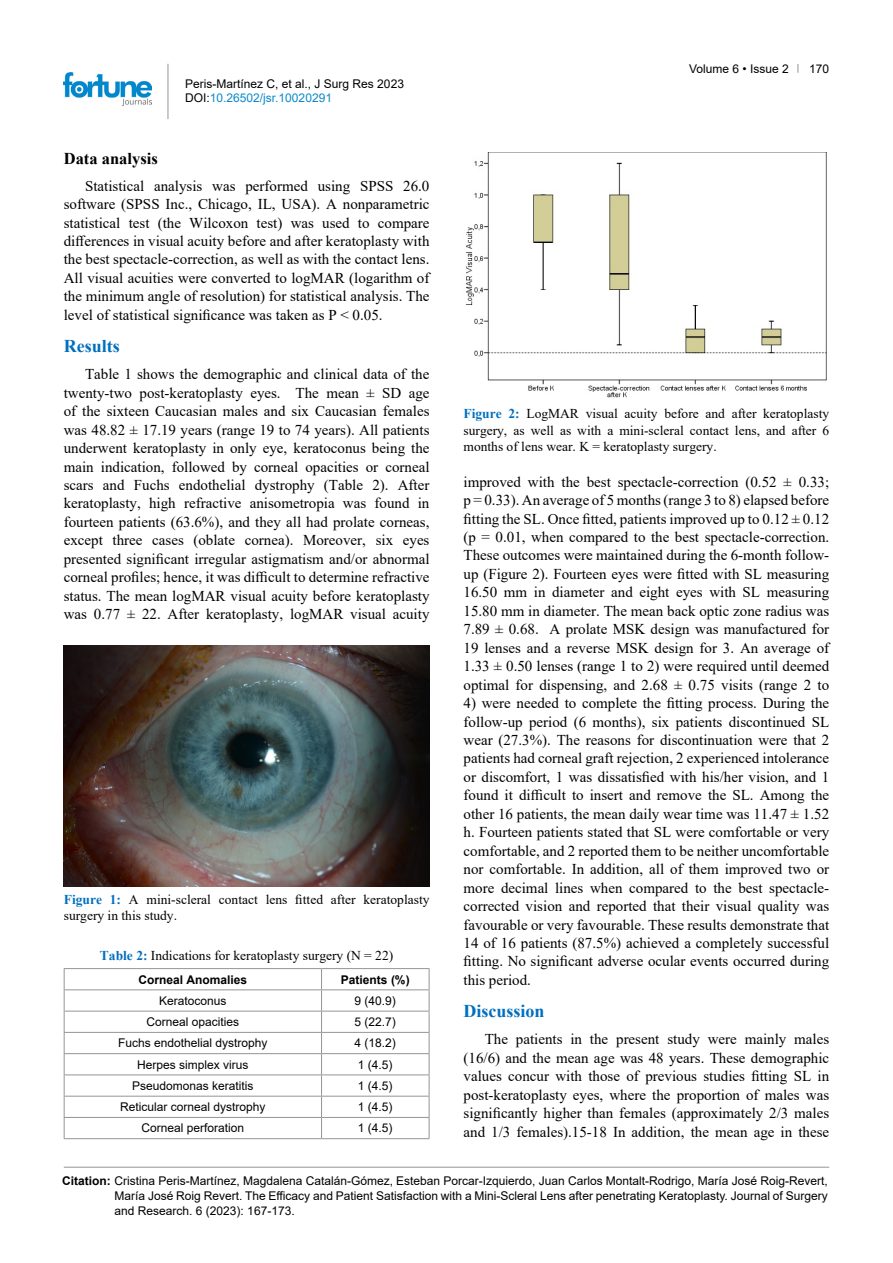
<style>
.page{position:relative;width:893px;height:1263px;background:#fff}
.page>*{position:absolute;margin:0;border:0;box-sizing:border-box;transform-origin:0 0}
.t1{font:700 18px "Times New Roman";color:#006fc0}
.t2{font:700 16.5px "Times New Roman";color:#000}
.t3{font:15px/18.5px "Times New Roman";color:#000;text-align:justify}
.t4{font:13.5px/16.5px "Times New Roman";color:#000}
.t5{font:12px/15px "Arial";color:#000}
.t6{font:700 12px "Arial";color:#000}
.s1{color:#0a88ca}
.s2{font-weight:700;color:#006fc0}
.s3{font-weight:700}
</style>
<div class="page">
<hr style="left:168px;top:64px;width:1px;height:55px;background:#939598">
<img style="left:64px;top:72px;width:88px;height:33px">
<hr style="left:64px;top:1167px;width:765px;height:1px;background:#939598">
<img style="left:64px;top:646px;width:365px;height:240px">
<hr style="left:64px;top:968px;width:258px;height:1px;background:#939598">
<hr style="left:322px;top:968px;width:107px;height:1px;background:#939598">
<hr style="left:64px;top:989px;width:258px;height:1px;background:#939598">
<hr style="left:322px;top:989px;width:107px;height:1px;background:#939598">
<hr style="left:64px;top:1011px;width:258px;height:1px;background:#939598">
<hr style="left:322px;top:1011px;width:107px;height:1px;background:#939598">
<hr style="left:64px;top:1032px;width:258px;height:1px;background:#939598">
<hr style="left:322px;top:1032px;width:107px;height:1px;background:#939598">
<hr style="left:64px;top:1053px;width:258px;height:1px;background:#939598">
<hr style="left:322px;top:1053px;width:107px;height:1px;background:#939598">
<hr style="left:64px;top:1074px;width:258px;height:1px;background:#939598">
<hr style="left:322px;top:1074px;width:107px;height:1px;background:#939598">
<hr style="left:64px;top:1096px;width:258px;height:1px;background:#939598">
<hr style="left:322px;top:1096px;width:107px;height:1px;background:#939598">
<hr style="left:64px;top:1117px;width:258px;height:1px;background:#939598">
<svg style="left:64px;top:969px;width:1px;height:169px"></svg>
<hr style="left:322px;top:1117px;width:107px;height:1px;background:#939598">
<svg style="left:321px;top:969px;width:1px;height:169px"></svg>
<svg style="left:429px;top:969px;width:1px;height:169px"></svg>
<hr style="left:64px;top:1138px;width:258px;height:1px;background:#939598">
<hr style="left:322px;top:1138px;width:107px;height:1px;background:#939598">
<img style="left:466px;top:152px;width:360px;height:246px">
<p class="t5" style="left:185px;top:76px;width:220px;line-height:14.4px">Peris-Martínez C, et al., J Surg Res 2023<br>DOI:<span class="s1">10.26502/jsr.10020291</span></p>
<p class="t2" style="left:64px;top:146px;width:95px">Data analysis</p>
<p class="t3" style="left:64px;top:176px;width:367px;text-indent:21px">Statistical analysis was performed using SPSS 26.0 software (SPSS Inc., Chicago, IL, USA). A nonparametric statistical test (the Wilcoxon test) was used to compare differences in visual acuity before and after keratoplasty with the best spectacle-correction, as well as with the contact lens.<br>All visual acuities were converted to logMAR (logarithm of the minimum angle of resolution) for statistical analysis. The level of statistical significance was taken as P &lt; 0.05.</p>
<p class="t1" style="left:64px;top:333px;width:57px">Results</p>
<p class="t3" style="left:64px;top:365px;width:367px;text-indent:21px">Table 1 shows the demographic and clinical data of the twenty-two post-keratoplasty eyes. The mean ± SD age of the sixteen Caucasian males and six Caucasian females was 48.82 ± 17.19 years (range 19 to 74 years). All patients underwent keratoplasty in only eye, keratoconus being the main indication, followed by corneal opacities or corneal scars and Fuchs endothelial dystrophy (Table 2). After keratoplasty, high refractive anisometropia was found in fourteen patients (63.6%), and they all had prolate corneas, except three cases (oblate cornea). Moreover, six eyes presented significant irregular astigmatism and/or abnormal corneal profiles; hence, it was difficult to determine refractive status. The mean logMAR visual acuity before keratoplasty was 0.77 ± 22. After keratoplasty, logMAR visual acuity</p>
<p class="t4" style="left:64px;top:891px;width:367px"><span class="s2">Figure 1:</span> A mini-scleral contact lens fitted after keratoplasty surgery in this study.</p>
<p class="t4" style="left:100px;top:946px;width:295px"><span class="s2">Table 2:</span> Indications for keratoplasty surgery (N = 22)</p>
<p class="t6" style="left:138px;top:971px;width:110px">Corneal Anomalies</p>
<p class="t6" style="left:341px;top:971px;width:70px">Patients (%)</p>
<p class="t5" style="left:159px;top:993px;width:69px">Keratoconus</p>
<p class="t5" style="left:355px;top:993px;width:43px">9 (40.9)</p>
<p class="t5" style="left:146px;top:1014px;width:94px">Corneal opacities</p>
<p class="t5" style="left:355px;top:1014px;width:43px">5 (22.7)</p>
<p class="t5" style="left:118px;top:1035px;width:151px">Fuchs endothelial dystrophy</p>
<p class="t5" style="left:355px;top:1035px;width:43px">4 (18.2)</p>
<p class="t5" style="left:137px;top:1057px;width:113px">Herpes simplex virus</p>
<p class="t5" style="left:358px;top:1057px;width:36px">1 (4.5)</p>
<p class="t5" style="left:132px;top:1078px;width:123px">Pseudomonas keratitis</p>
<p class="t5" style="left:358px;top:1078px;width:36px">1 (4.5)</p>
<p class="t5" style="left:120px;top:1099px;width:147px">Reticular corneal dystrophy</p>
<p class="t5" style="left:358px;top:1099px;width:36px">1 (4.5)</p>
<p class="t5" style="left:141px;top:1121px;width:104px">Corneal perforation</p>
<p class="t5" style="left:358px;top:1121px;width:36px">1 (4.5)</p>
<p class="t5" style="left:689px;top:61px;width:101px">Volume 6 • Issue 2</p>
<p class="t5" style="left:809px;top:61px;width:22px">170</p>
<p class="t4" style="left:463px;top:405px;width:367px;text-align:justify"><span class="s2">Figure 2:</span> LogMAR visual acuity before and after keratoplasty surgery, as well as with a mini-scleral contact lens, and after 6 months of lens wear. K = keratoplasty surgery.</p>
<p class="t3" style="left:463px;top:472px;width:367px">improved with the best spectacle-correction (0.52 ± 0.33; p = 0.33). An average of 5 months (range 3 to 8) elapsed before fitting the SL. Once fitted, patients improved up to 0.12 ± 0.12 (p = 0.01, when compared to the best spectacle-correction.<br>These outcomes were maintained during the 6-month follow&shy;up (Figure 2). Fourteen eyes were fitted with SL measuring 16.50 mm in diameter and eight eyes with SL measuring 15.80 mm in diameter. The mean back optic zone radius was 7.89 ± 0.68. A prolate MSK design was manufactured for 19 lenses and a reverse MSK design for 3. An average of 1.33 ± 0.50 lenses (range 1 to 2) were required until deemed optimal for dispensing, and 2.68 ± 0.75 visits (range 2 to</p>
<p class="t3" style="left:463px;top:693px;width:367px">4) were needed to complete the fitting process. During the follow-up period (6 months), six patients discontinued SL wear (27.3%). The reasons for discontinuation were that 2 patients had corneal graft rejection, 2 experienced intolerance or discomfort, 1 was dissatisfied with his/her vision, and 1 found it difficult to insert and remove the SL. Among the other 16 patients, the mean daily wear time was 11.47 ± 1.52 h. Fourteen patients stated that SL were comfortable or very comfortable, and 2 reported them to be neither uncomfortable nor comfortable. In addition, all of them improved two or more decimal lines when compared to the best spectacle&shy;corrected vision and reported that their visual quality was favourable or very favourable. These results demonstrate that 14 of 16 patients (87.5%) achieved a completely successful fitting. No significant adverse ocular events occurred during this period.</p>
<p class="t1" style="left:463px;top:998px;width:83px">Discussion</p>
<p class="t3" style="left:463px;top:1030px;width:367px;text-indent:21px">The patients in the present study were mainly males (16/6) and the mean age was 48 years. These demographic values concur with those of previous studies fitting SL in post-keratoplasty eyes, where the proportion of males was significantly higher than females (approximately 2/3 males and 1/3 females).15-18 In addition, the mean age in these</p>
<p class="t5" style="left:115px;top:1173px;width:715px;text-align:justify;text-indent:-52px"><span class="s3">Citation:</span> Cristina Peris-Martínez, Magdalena Catalán-Gómez, Esteban Porcar-Izquierdo, Juan Carlos Montalt-Rodrigo, María José Roig-Revert, María José Roig Revert. The Efficacy and Patient Satisfaction with a Mini-Scleral Lens after penetrating Keratoplasty. Journal of Surgery and Research. 6 (2023): 167-173.</p>
</div>
